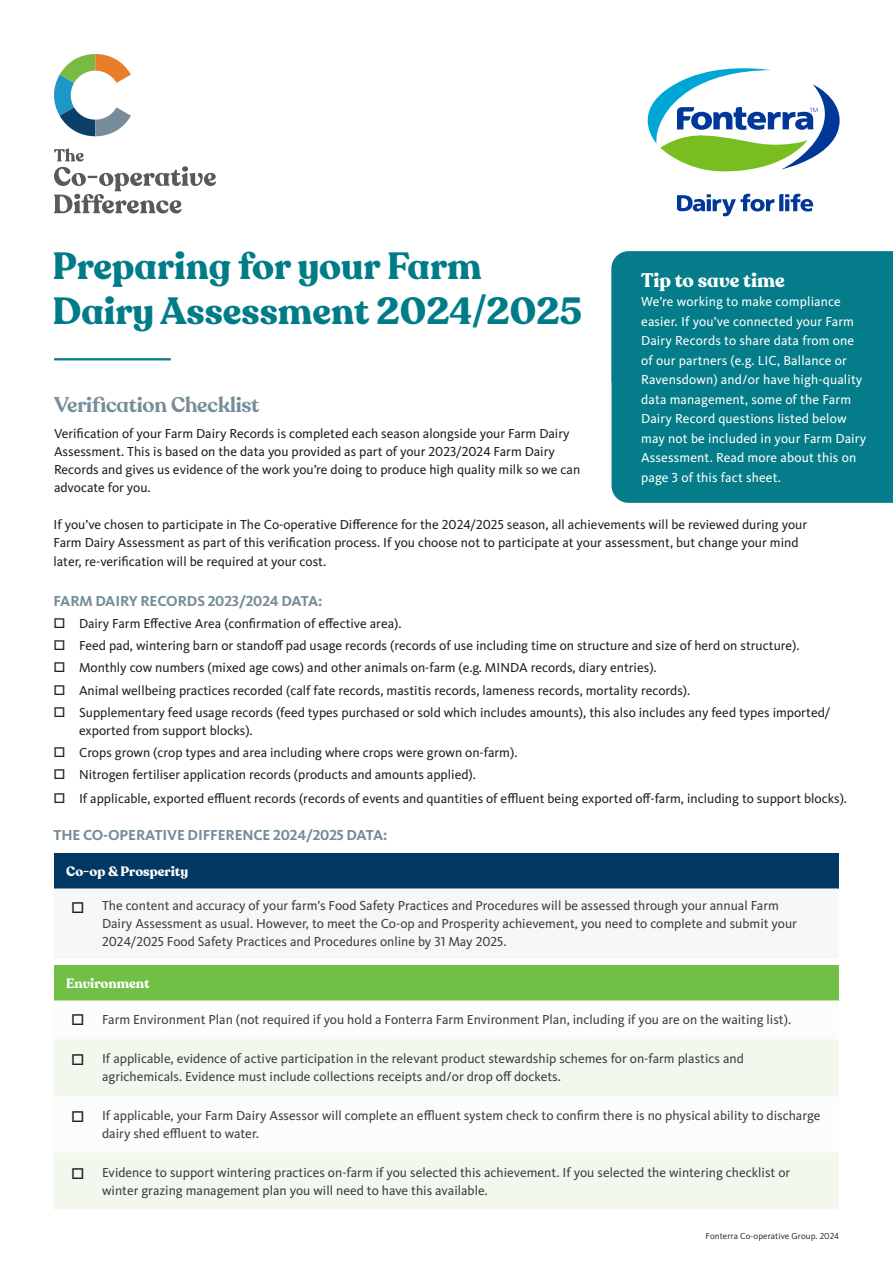
<style>
.page{position:relative;width:893px;height:1263px;background:#fff}
.page>*{position:absolute;margin:0;border:0;box-sizing:border-box;transform-origin:0 0}
.t1{font:700 37.5px/45px "Recoleta Alt";color:#007c89}
.SB__Case_Study_-_Body{font:600 21px "Recoleta Alt";letter-spacing:-.01em;color:#758c99}
.Body__O__Checklist_Bullet_Point{font:700 19.5px "Recoleta Alt";color:#fff}
.SB__Case_Study_-_Body-2{font:700 15px "Kievit OT";letter-spacing:-.01em;color:#758c99}
.White_Body_Bold{font:13.5px/18px "Kievit Pro";color:#231f20}
.Body__O__Checklist_Bullet_Point-2{font:13.5px/18px "Kievit Pro";color:#3e3e3f}
.t2{font:13.5px/19.5px "Kievit Pro";letter-spacing:.01em;color:#fff}
.t3{font:700 13.5px "Recoleta Alt";color:#fff}
.t4{font:9px "Kievit Pro";letter-spacing:.01em;color:#231f20}
</style>
<div class="page">
<svg style="left:54px;top:54px;width:77px;height:82px"></svg>
<svg style="left:54px;top:148px;width:162px;height:65px"></svg>
<hr style="left:54px;top:358px;width:117px;height:2px;background:#007c89">
<svg style="left:647px;top:68px;width:193px;height:103px"></svg>
<svg style="left:677px;top:194px;width:136px;height:22px"></svg>
<div style="left:612px;top:252px;width:281px;height:251px;background:#047c89"></div>
<div style="left:54px;top:853px;width:784px;height:35px;background:#003863"></div>
<svg style="left:54px;top:888px;width:784px;height:1px"></svg>
<div style="left:54px;top:965px;width:784px;height:35px;background:#71bf44"></div>
<svg style="left:54px;top:1000px;width:784px;height:1px"></svg>
<svg style="left:54px;top:1039px;width:784px;height:170px;fill:#f2f8ed"></svg>
<svg style="left:72px;top:1054px;width:11px;height:11px"></svg>
<svg style="left:72px;top:1110px;width:11px;height:11px"></svg>
<svg style="left:72px;top:1168px;width:11px;height:11px"></svg>
<p class="t1" style="left:52px;top:244px;width:531px">Preparing for your Farm<br>Dairy Assessment 2024/2025</p>
<p class="Body__O__Checklist_Bullet_Point" style="left:641px;top:268px;width:145px">Tip to save time</p>
<p class="t2" style="left:641px;top:292px;width:227px">We’re working to make compliance easier. If you’ve connected your Farm Dairy Records to share data from one of our partners (e.g. LIC, Ballance or Ravensdown) and/or have high-quality data management, some of the Farm Dairy Record questions listed below may not be included in your Farm Dairy Assessment. Read more about this on page 3 of this fact sheet.</p>
<p class="White_Body_Bold" style="left:54px;top:515px;width:755px">If you’ve chosen to participate in The Co-operative Difference for the 2024/2025 season, all achievements will be reviewed during your<br>Farm Dairy Assessment as part of this verification process. If you choose not to participate at your assessment, but change your mind</p>
<p class="White_Body_Bold" style="left:54px;top:553px;width:274px">later, re-verification will be required at your cost.</p>
<p class="SB__Case_Study_-_Body-2" style="left:54px;top:591px;width:270px">FARM DAIRY RECORDS 2023/2024 DATA:</p>
<p class="White_Body_Bold" style="left:79px;top:614px;width:324px">Dairy Farm Effective Area (confirmation of effective area).</p>
<p class="White_Body_Bold" style="left:79px;top:636px;width:722px">Feed pad, wintering barn or standoff pad usage records (records of use including time on structure and size of herd on structure).</p>
<p class="White_Body_Bold" style="left:79px;top:659px;width:579px">Monthly cow numbers (mixed age cows) and other animals on-farm (e.g. MINDA records, diary entries).</p>
<p class="White_Body_Bold" style="left:79px;top:681px;width:613px">Animal wellbeing practices recorded (calf fate records, mastitis records, lameness records, mortality records).</p>
<p class="White_Body_Bold" style="left:79px;top:703px;width:753px">Supplementary feed usage records (feed types purchased or sold which includes amounts), this also includes any feed types imported/ exported from support blocks).</p>
<p class="White_Body_Bold" style="left:79px;top:743px;width:440px">Crops grown (crop types and area including where crops were grown on-farm).</p>
<p class="White_Body_Bold" style="left:79px;top:766px;width:398px">Nitrogen fertiliser application records (products and amounts applied).</p>
<p class="White_Body_Bold" style="left:79px;top:789px;width:770px">If applicable, exported effluent records (records of events and quantities of effluent being exported off-farm, including to support blocks).</p>
<p class="SB__Case_Study_-_Body-2" style="left:54px;top:826px;width:336px">THE CO-OPERATIVE DIFFERENCE 2024/2025 DATA:</p>
<p class="t3" style="left:66px;top:862px;width:123px">Co-op &amp; Prosperity</p>
<p class="Body__O__Checklist_Bullet_Point-2" style="left:102px;top:897px;width:696px">The content and accuracy of your farm’s Food Safety Practices and Procedures will be assessed through your annual Farm<br>Dairy Assessment as usual. However, to meet the Co-op and Prosperity achievement, you need to complete and submit your<br>2024/2025 Food Safety Practices and Procedures online by 31 May 2025.</p>
<p class="t3" style="left:66px;top:974px;width:85px">Environment</p>
<p class="Body__O__Checklist_Bullet_Point-2" style="left:102px;top:1011px;width:691px">Farm Environment Plan (not required if you hold a Fonterra Farm Environment Plan, including if you are on the waiting list).</p>
<p class="Body__O__Checklist_Bullet_Point-2" style="left:102px;top:1049px;width:643px">If applicable, evidence of active participation in the relevant product stewardship schemes for on-farm plastics and agrichemicals. Evidence must include collections receipts and/or drop off dockets.</p>
<p class="Body__O__Checklist_Bullet_Point-2" style="left:102px;top:1106px;width:720px">If applicable, your Farm Dairy Assessor will complete an effluent system check to confirm there is no physical ability to discharge dairy shed effluent to water.</p>
<p class="Body__O__Checklist_Bullet_Point-2" style="left:102px;top:1163px;width:690px">Evidence to support wintering practices on-farm if you selected this achievement. If you selected the wintering checklist or winter grazing management plan you will need to have this available.</p>
<p class="SB__Case_Study_-_Body" style="left:54px;top:392px;width:207px">Verification Checklist</p>
<p class="White_Body_Bold" style="left:54px;top:425px;width:528px">Verification of your Farm Dairy Records is completed each season alongside your Farm Dairy Assessment. This is based on the data you provided as part of your 2023/2024 Farm Dairy Records and gives us evidence of the work you’re doing to produce high quality milk so we can advocate for you.</p>
<p class="t4" style="left:706px;top:1230px;width:135px">Fonterra Co-operative Group. 2024</p>
</div>
